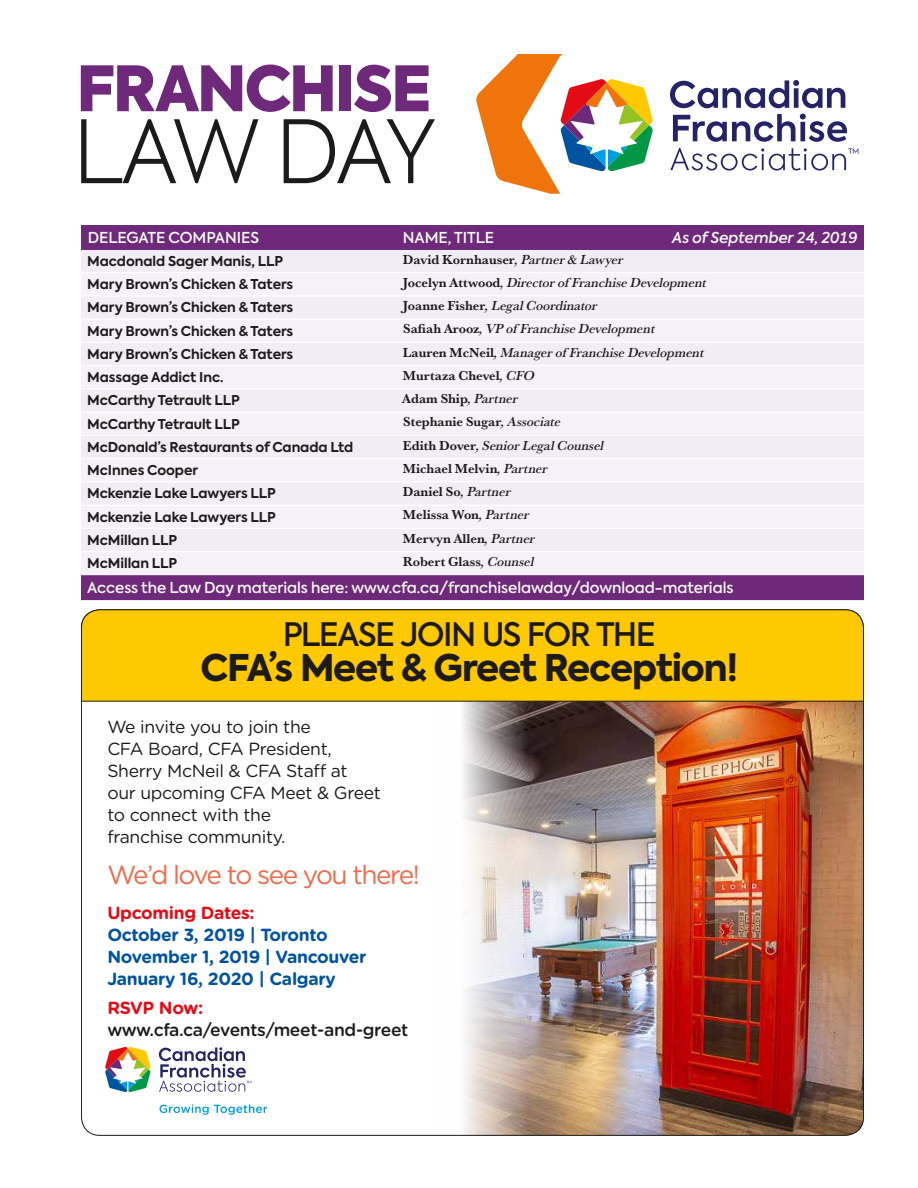
<style>
.page{position:relative;width:918px;height:1188px;background:#fff}
.page>*{position:absolute;margin:0;border:0;box-sizing:border-box;transform-origin:0 0}
.t1{font:800 36.6px "Axiforma";letter-spacing:-.03em;color:#1c1b1a}
.t2{font:500 32.1px "Axiforma";letter-spacing:-.05em;color:#1c1b1a}
.t3{font:26.25px "Gotham Rounded";letter-spacing:-.06em;color:#ef6b4a}
.t4{font:17.55px/21.9px "Gotham Rounded";letter-spacing:-.02em;color:#1c1b1a}
.t5{font:700 17.55px/21.9px "Gotham Rounded";letter-spacing:-.02em;color:#00539f}
.t6{font:500 17.55px "Gotham Rounded";letter-spacing:-.02em;color:#1c1b1a}
.t7{font:700 17.55px "Gotham Rounded";letter-spacing:-.02em;color:#e50b14}
.t8{font:500 15px "Axiforma";color:#fff}
.t9{font:italic 500 15px "Axiforma";letter-spacing:-.005em;color:#fff}
.t10{font:700 13.5px "Axiforma";letter-spacing:-.005em;color:#1c1b1a}
.t11{font:italic 500 13.5px "Baskerville URW";letter-spacing:-.005em;color:#1c1b1a}
.t12{font:700 13.5px "Baskerville URW";color:#1c1b1a}
.s1{font-weight:500;font-style:italic}
.s2{font-weight:700;font-style:normal}
</style>
<div class="page">
<svg style="left:670px;top:80px;width:175px;height:28px"></svg>
<svg style="left:673px;top:114px;width:174px;height:28px"></svg>
<svg style="left:670px;top:148px;width:188px;height:23px"></svg>
<svg style="left:476px;top:54px;width:177px;height:140px"></svg>
<svg style="left:81px;top:65px;width:252px;height:47px"></svg>
<div style="left:339px;top:65px;width:12px;height:46px;background:#6e297b"></div>
<svg style="left:354px;top:65px;width:75px;height:47px"></svg>
<svg style="left:81px;top:119px;width:177px;height:64px"></svg>
<svg style="left:284px;top:119px;width:151px;height:64px"></svg>
<div style="left:81px;top:225px;width:783px;height:375px;background:#6e297b"></div>
<div style="left:81px;top:250px;width:783px;height:22px;background:#f2ecf5"></div>
<div style="left:81px;top:273px;width:783px;height:302px;background:#f6f1f8"></div>
<hr style="left:81px;top:272px;width:322px;height:1px;background:#fff">
<hr style="left:403px;top:272px;width:461px;height:1px;background:#fff">
<hr style="left:81px;top:295px;width:322px;height:1px;background:#fff">
<hr style="left:403px;top:295px;width:461px;height:1px;background:#fff">
<hr style="left:81px;top:319px;width:322px;height:1px;background:#fff">
<hr style="left:403px;top:319px;width:461px;height:1px;background:#fff">
<hr style="left:81px;top:342px;width:322px;height:1px;background:#fff">
<hr style="left:403px;top:342px;width:461px;height:1px;background:#fff">
<hr style="left:81px;top:365px;width:322px;height:1px;background:#fff">
<hr style="left:403px;top:365px;width:461px;height:1px;background:#fff">
<hr style="left:81px;top:388px;width:322px;height:1px;background:#fff">
<hr style="left:403px;top:388px;width:461px;height:1px;background:#fff">
<hr style="left:81px;top:412px;width:322px;height:1px;background:#fff">
<hr style="left:403px;top:412px;width:461px;height:1px;background:#fff">
<hr style="left:81px;top:435px;width:322px;height:1px;background:#fff">
<hr style="left:403px;top:435px;width:461px;height:1px;background:#fff">
<hr style="left:81px;top:458px;width:322px;height:1px;background:#fff">
<hr style="left:403px;top:458px;width:461px;height:1px;background:#fff">
<hr style="left:81px;top:481px;width:322px;height:1px;background:#fff">
<hr style="left:403px;top:481px;width:461px;height:1px;background:#fff">
<hr style="left:81px;top:505px;width:322px;height:1px;background:#fff">
<hr style="left:403px;top:505px;width:461px;height:1px;background:#fff">
<hr style="left:81px;top:528px;width:322px;height:1px;background:#fff">
<hr style="left:403px;top:528px;width:461px;height:1px;background:#fff">
<hr style="left:81px;top:551px;width:322px;height:1px;background:#fff">
<hr style="left:403px;top:551px;width:461px;height:1px;background:#fff">
<img style="left:463px;top:702px;width:401px;height:434px">
<div style="left:81px;top:609px;width:783px;height:93px;background:#fec900"></div>
<svg style="left:159px;top:1047px;width:92px;height:45px"></svg>
<svg style="left:159px;top:1104px;width:108px;height:11px"></svg>
<svg style="left:105px;top:1047px;width:45px;height:45px"></svg>
<p class="t8" style="left:88px;top:228px;width:173px">DELEGATE COMPANIES</p>
<p class="t8" style="left:403px;top:228px;width:93px">NAME, TITLE</p>
<p class="t9" style="left:672px;top:228px;width:187px">As of September 24, 2019</p>
<p class="t10" style="left:87px;top:252px;width:197px">Macdonald Sager Manis, LLP</p>
<p class="t12" style="left:403px;top:250px;width:222px">David Kornhauser<span class="s1">, Partner &amp; Lawyer</span></p>
<p class="t10" style="left:87px;top:275px;width:208px">Mary Brown’s Chicken &amp; Taters</p>
<p class="t11" style="left:403px;top:273px;width:306px"><span class="s2">Jocelyn Attwood</span>, Director of Franchise Development</p>
<p class="t10" style="left:87px;top:298px;width:208px">Mary Brown’s Chicken &amp; Taters</p>
<p class="t11" style="left:403px;top:296px;width:196px"><span class="s2">Joanne Fisher</span>, Legal Coordinator</p>
<p class="t10" style="left:87px;top:322px;width:208px">Mary Brown’s Chicken &amp; Taters</p>
<p class="t11" style="left:403px;top:320px;width:254px"><span class="s2">Safiah Arooz</span>, VP of Franchise Development</p>
<p class="t10" style="left:87px;top:345px;width:208px">Mary Brown’s Chicken &amp; Taters</p>
<p class="t11" style="left:403px;top:343px;width:303px"><span class="s2">Lauren McNeil</span>, Manager of Franchise Development</p>
<p class="t10" style="left:87px;top:368px;width:138px">Massage Addict Inc.</p>
<p class="t12" style="left:403px;top:366px;width:134px">Murtaza Chevel<span class="s1">, CFO</span></p>
<p class="t10" style="left:87px;top:391px;width:154px">McCarthy Tetrault LLP</p>
<p class="t12" style="left:402px;top:389px;width:117px">Adam Ship<span class="s1">, Partner</span></p>
<p class="t10" style="left:87px;top:415px;width:154px">McCarthy Tetrault LLP</p>
<p class="t12" style="left:403px;top:412px;width:159px">Stephanie Sugar<span class="s1">, Associate</span></p>
<p class="t10" style="left:87px;top:438px;width:268px">McDonald’s Restaurants of Canada Ltd</p>
<p class="t11" style="left:403px;top:436px;width:203px"><span class="s2">Edith Dover</span>, Senior Legal Counsel</p>
<p class="t10" style="left:87px;top:461px;width:112px">McInnes Cooper</p>
<p class="t12" style="left:403px;top:459px;width:146px">Michael Melvin<span class="s1">, Partner</span></p>
<p class="t10" style="left:87px;top:484px;width:190px">Mckenzie Lake Lawyers LLP</p>
<p class="t12" style="left:403px;top:482px;width:110px">Daniel So<span class="s1">, Partner</span></p>
<p class="t10" style="left:87px;top:508px;width:190px">Mckenzie Lake Lawyers LLP</p>
<p class="t12" style="left:403px;top:505px;width:128px">Melissa Won<span class="s1">, Partner</span></p>
<p class="t10" style="left:87px;top:531px;width:91px">McMillan LLP</p>
<p class="t12" style="left:403px;top:529px;width:134px">Mervyn Allen<span class="s1">, Partner</span></p>
<p class="t10" style="left:87px;top:554px;width:91px">McMillan LLP</p>
<p class="t12" style="left:403px;top:552px;width:133px">Robert Glass<span class="s1">, Counsel</span></p>
<p class="t8" style="left:87px;top:578px;width:648px">Access the Law Day materials here: www.cfa.ca/franchiselawday/download-materials</p>
<h2 class="t2" style="left:283px;top:614px;width:374px">PLEASE JOIN US FOR THE</h2>
<h1 class="t1" style="left:200px;top:643px;width:539px">CFA’s Meet &amp; Greet Reception!</h1>
<p class="t4" style="left:107px;top:715px;width:275px">We invite you to join the<br>CFA Board, CFA President,<br>Sherry McNeil &amp; CFA Staff at<br>our upcoming CFA Meet &amp; Greet to connect with the<br>franchise community.</p>
<h3 class="t3" style="left:107px;top:857px;width:314px">We’d love to see you there!</h3>
<p class="t7" style="left:107px;top:900px;width:149px">Upcoming Dates:</p>
<p class="t5" style="left:107px;top:924px;width:261px">October 3, 2019 | Toronto<br>November 1, 2019 | Vancouver<br>January 16, 2020 | Calgary</p>
<p class="t7" style="left:107px;top:995px;width:97px">RSVP Now:</p>
<p class="t6" style="left:107px;top:1017px;width:303px">www.cfa.ca/events/meet-and-greet</p>
</div>
